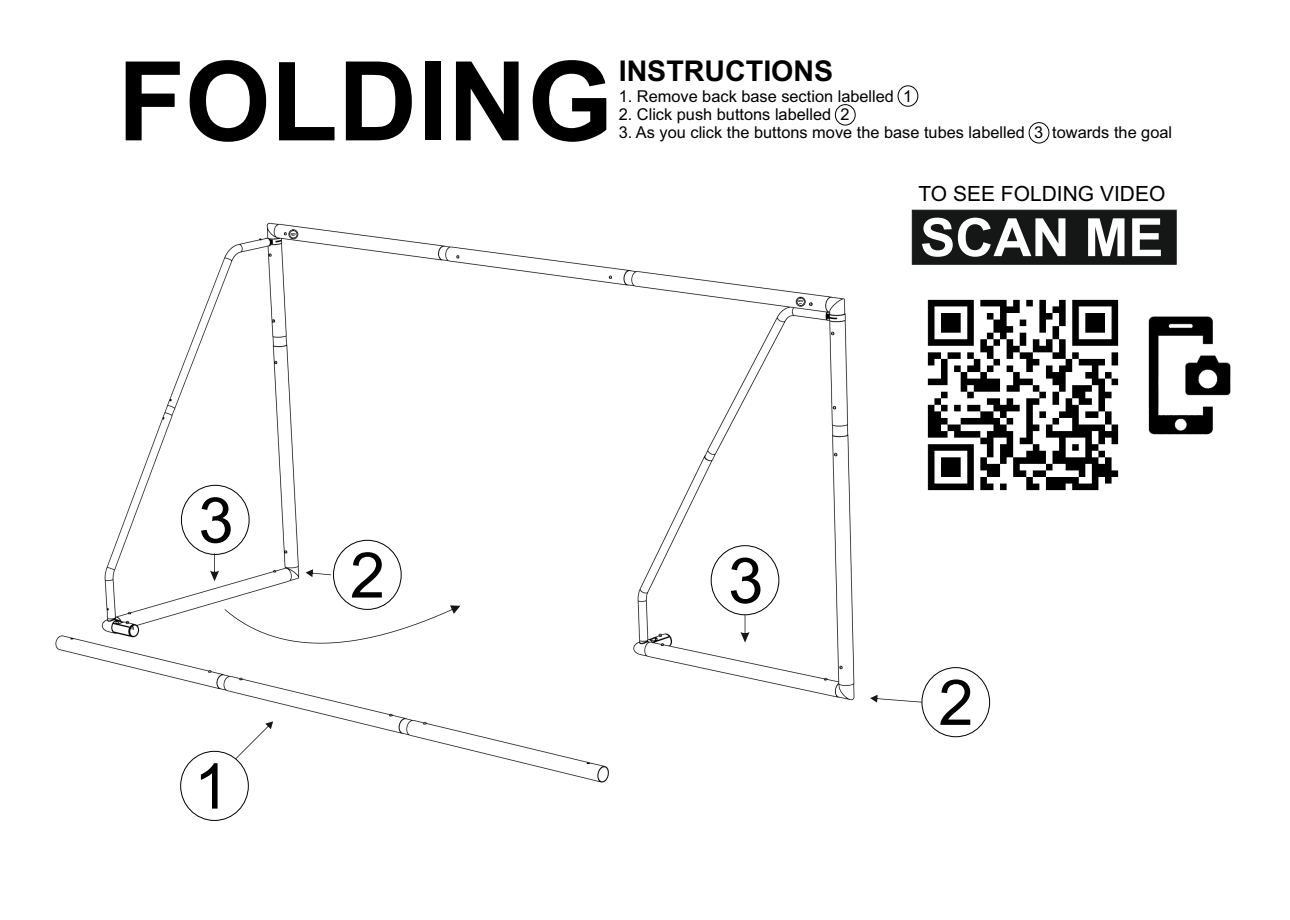
<style>
.page{position:relative;width:1290px;height:920px;background:#fff}
.page>*{position:absolute;margin:0;border:0;box-sizing:border-box;transform-origin:0 0}
.t1{font:700 110.1px "Arial";color:#000}
.t2{font:63.15px "Arial";color:#000}
.t3{font:700 52.8px "Arial";color:#fff}
.t4{font:700 28.65px "Arial";color:#000}
.t5{font:21px "Arial";color:#000}
.t6{font:16.35px "Arial";color:#000}
</style>
<div class="page">
<img style="left:55px;top:222px;width:800px;height:561px">
<div style="left:180px;top:751px;width:69px;height:70px;border:1px solid #000;border-radius:50%"></div>
<div style="left:921px;top:667px;width:69px;height:70px;border:1px solid #000;border-radius:50%"></div>
<div style="left:711px;top:545px;width:68px;height:70px;border:1px solid #000;border-radius:50%"></div>
<div style="left:835px;top:104px;width:21px;height:21px;border:1px solid #000;border-radius:50%"></div>
<svg style="left:306px;top:569px;width:25px;height:8px"></svg>
<svg style="left:870px;top:695px;width:52px;height:8px"></svg>
<svg style="left:740px;top:615px;width:9px;height:28px"></svg>
<svg style="left:152px;top:480px;width:82px;height:101px"></svg>
<svg style="left:235px;top:721px;width:38px;height:38px"></svg>
<div style="left:911px;top:209px;width:266px;height:56px;background:#151616"></div>
<img style="left:1148px;top:316px;width:83px;height:119px">
<img style="left:927px;top:299px;width:192px;height:192px">
<svg style="left:224px;top:605px;width:236px;height:39px"></svg>
<svg style="left:289px;top:229px;width:9px;height:10px"></svg>
<svg style="left:796px;top:297px;width:9px;height:9px"></svg>
<svg style="left:423px;top:250px;width:6px;height:6px"></svg>
<svg style="left:641px;top:280px;width:6px;height:6px"></svg>
<div style="left:897px;top:85px;width:21px;height:22px;border:1px solid #000;border-radius:50%"></div>
<div style="left:1029px;top:122px;width:20px;height:21px;border:1px solid #000;border-radius:50%"></div>
<h1 class="t1" style="left:118px;top:60px;width:497px">FOLDING</h1>
<h3 class="t4" style="left:619px;top:60px;width:216px">INSTRUCTIONS</h3>
<p class="t6" style="left:619px;top:90px;width:295px">1. Remove back base section labelled 1</p>
<p class="t6" style="left:619px;top:108px;width:232px">2. Click push buttons labelled 2</p>
<p class="t6" style="left:619px;top:126px;width:555px">3. As you click the buttons move the base tubes labelled 3 towards the goal</p>
<p class="t5" style="left:918px;top:186px;width:248px">TO SEE FOLDING VIDEO</p>
<h2 class="t2" style="left:198px;top:497px;width:37px">3</h2>
<h2 class="t2" style="left:194px;top:763px;width:37px">1</h2>
<h2 class="t2" style="left:350px;top:552px;width:37px">2</h2>
<h2 class="t2" style="left:728px;top:557px;width:37px">3</h2>
<h3 class="t3" style="left:920px;top:218px;width:245px">SCAN ME</h3>
<h2 class="t2" style="left:938px;top:679px;width:37px">2</h2>
</div>
